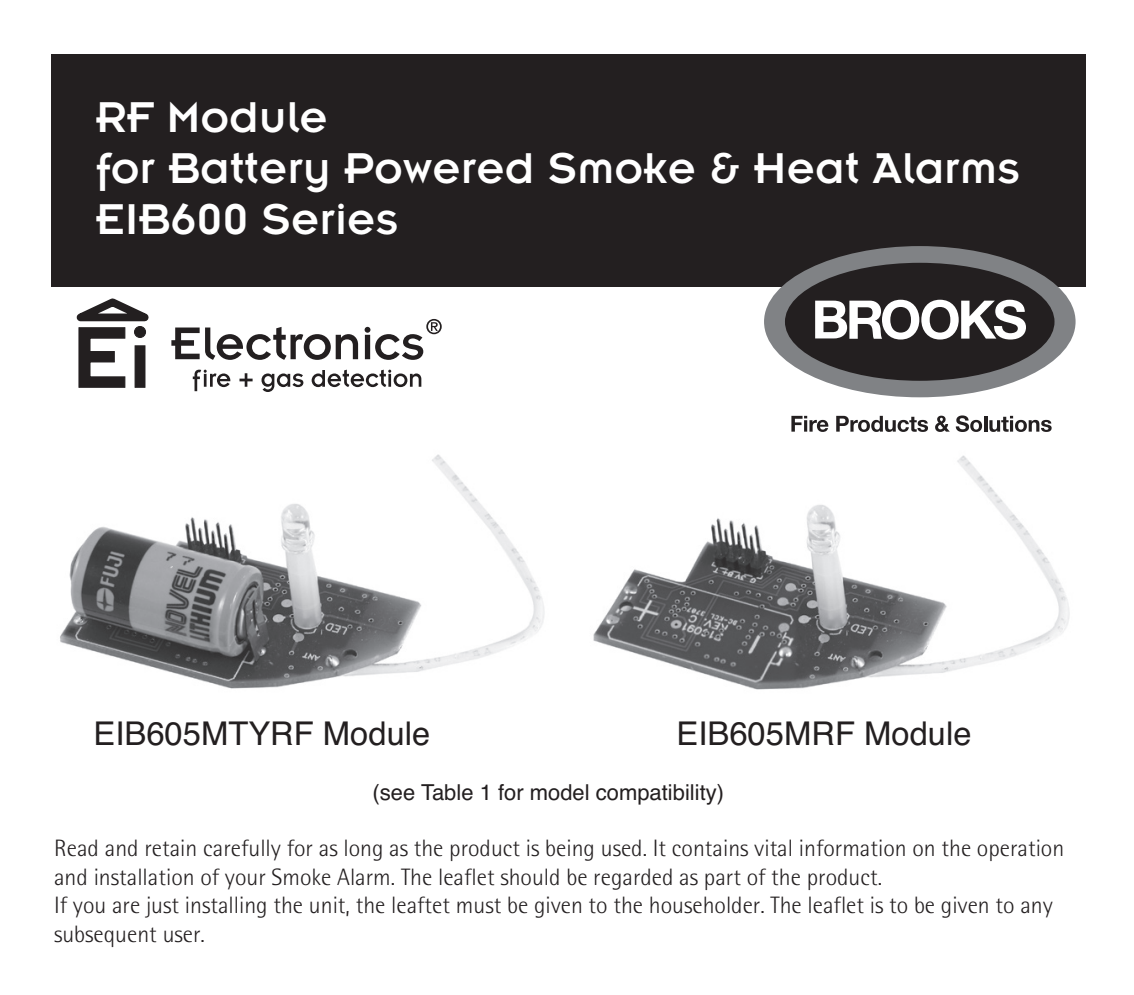
<style>
.page{position:relative;width:1134px;height:995px;background:#fff}
.page>*{position:absolute;margin:0;border:0;box-sizing:border-box;transform-origin:0 0}
.t1{font:47.25px/51.1px "Insignia LT Std";letter-spacing:.01em;color:#fff}
.t2{font:32.9px "Helvetica";color:#231f20}
.t3{font:300 23.8px/28.3px "Rotis Semi Sans";color:#231f20}
.t4{font:22.05px "Helvetica";color:#231f20}
</style>
<div class="page">
<img style="left:593px;top:424px;width:477px;height:266px">
<img style="left:60px;top:454px;width:485px;height:235px">
<div style="left:51px;top:54px;width:1034px;height:233px;background:#231f20"></div>
<svg style="left:76px;top:298px;width:365px;height:94px"></svg>
<div style="left:764px;top:246px;width:311px;height:151px;background:#808285;border-radius:50%"></div>
<div style="left:784px;top:263px;width:270px;height:118px;background:#231f20;border-radius:50%"></div>
<svg style="left:791px;top:416px;width:37px;height:16px"></svg>
<svg style="left:836px;top:416px;width:91px;height:16px"></svg>
<svg style="left:934px;top:415px;width:15px;height:17px"></svg>
<svg style="left:955px;top:415px;width:26px;height:17px"></svg>
<hr style="left:983px;top:416px;width:3px;height:15px;background:#231f20">
<svg style="left:989px;top:416px;width:62px;height:16px"></svg>
<svg style="left:815px;top:300px;width:210px;height:39px"></svg>
<p class="t1" style="left:96px;top:91px;width:925px">RF Module<br>for Battery Powered Smoke &amp; Heat Alarms<br>EIB600 Series</p>
<p class="t2" style="left:94px;top:712px;width:338px">EIB605MTYRF Module</p>
<p class="t2" style="left:676px;top:712px;width:296px">EIB605MRF Module</p>
<p class="t4" style="left:372px;top:778px;width:353px">(see Table 1 for model compatibility)</p>
<p class="t3" style="left:54px;top:833px;width:1011px">Read and retain carefully for as long as the product is being used. It contains vital information on the operation and installation of your Smoke Alarm. The leaflet should be regarded as part of the product.<br>If you are just installing the unit, the leaftet must be given to the householder. The leaflet is to be given to any subsequent user.</p>
</div>
